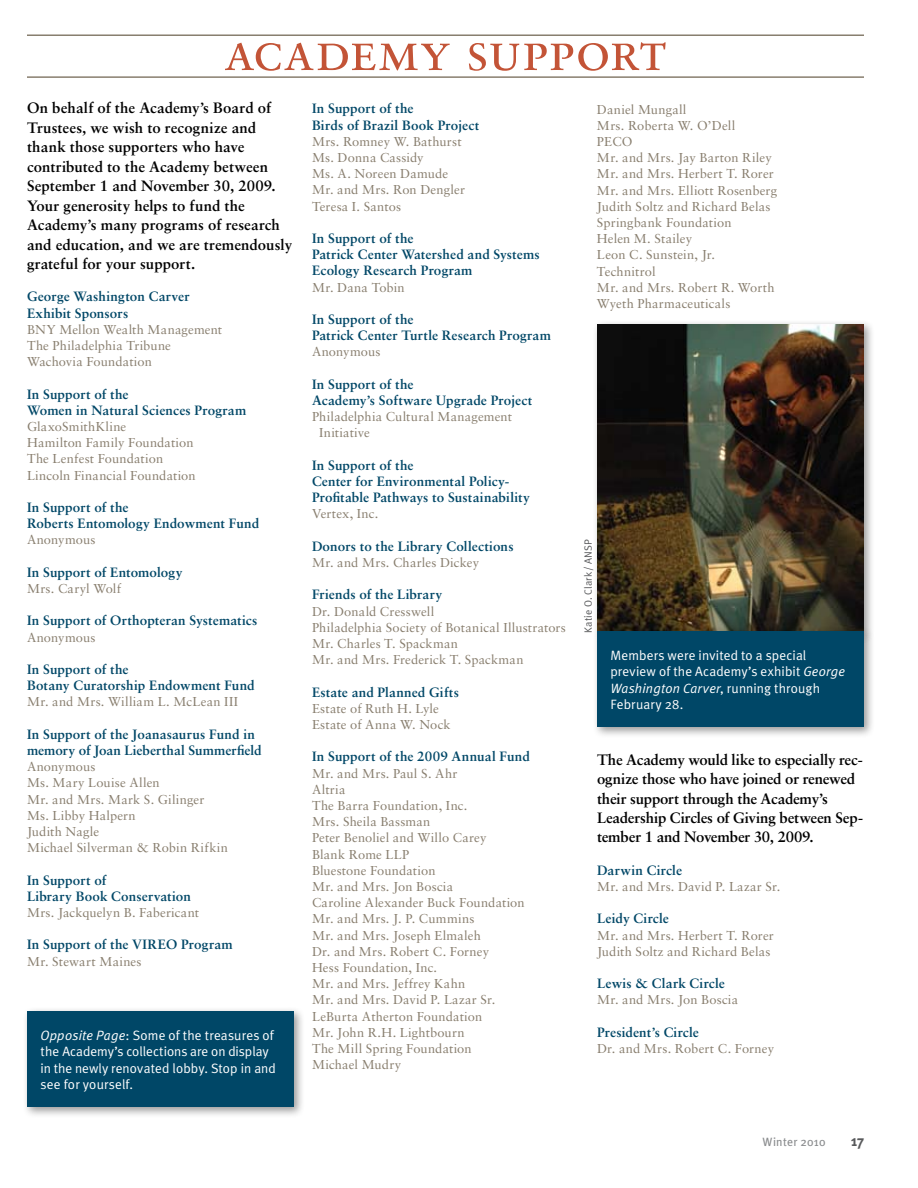
<style>
.page{position:relative;width:918px;height:1188px;background:#fff}
.page>*{position:absolute;margin:0;border:0;box-sizing:border-box;transform-origin:0 0}
.t1{font:54px "Sabon Roman SC";letter-spacing:-.005em;color:#c35437}
.t2{font:700 15px/19.5px "Sabon";color:#000}
.t3{font:700 15px "Meta Plus";color:#58595b}
.t4{font:700 13.5px/16.2px "Sabon";letter-spacing:.01em;color:#004767}
.t5{font:13.5px/16.2px "Meta Plus Normal";letter-spacing:.005em;color:#fff}
.t6{font:12.9px/16.2px "Sabon";letter-spacing:.015em;color:#887e6e}
.t7{font:12px "Meta Plus";letter-spacing:.02em;color:#8a8c8e}
.t8{font:10.5px "Meta Plus Normal";letter-spacing:.025em;color:#58595b}
.s1{font-style:italic}
</style>
<div class="page">
<hr style="left:27px;top:34px;width:837px;height:2px;background:#887e6e">
<hr style="left:27px;top:76px;width:837px;height:2px;background:#887e6e">
<div style="left:22px;top:1006px;width:283px;height:113px;background:#000;opacity:.4"></div>
<div style="left:27px;top:1011px;width:267px;height:96px;background:#004767"></div>
<div style="left:592px;top:320px;width:283px;height:324px;background:#000;opacity:.4"></div>
<img style="left:597px;top:325px;width:267px;height:301px">
<div style="left:592px;top:626px;width:283px;height:113px;background:#000;opacity:.4"></div>
<div style="left:597px;top:631px;width:267px;height:96px;background:#004767"></div>
<h1 class="t1" style="left:224px;top:19px;width:443px">academy support</h1>
<p class="t2" style="left:27px;top:98px;width:267px">On behalf of the Academy’s Board of Trustees, we wish to recognize and thank those supporters who have contributed to the Academy between September 1 and November 30, 2009.<br>Your generosity helps to fund the Academy’s many programs of research and education, and we are tremendously grateful for your support.</p>
<p class="t4" style="left:27px;top:288px;width:164px">George Washington Carver<br>Exhibit Sponsors</p>
<p class="t6" style="left:27px;top:321px;width:197px">BNY Mellon Wealth Management<br>The Philadelphia Tribune<br>Wachovia Foundation</p>
<p class="t4" style="left:27px;top:385px;width:221px">In Support of the<br>Women in Natural Sciences Program</p>
<p class="t6" style="left:27px;top:418px;width:170px">GlaxoSmithKline<br>Hamilton Family Foundation<br>The Lenfest Foundation<br>Lincoln Financial Foundation</p>
<p class="t4" style="left:27px;top:499px;width:234px">In Support of the<br>Roberts Entomology Endowment Fund</p>
<p class="t6" style="left:27px;top:532px;width:70px">Anonymous</p>
<p class="t4" style="left:27px;top:564px;width:157px">In Support of Entomology</p>
<p class="t6" style="left:27px;top:580px;width:96px">Mrs. Caryl Wolf</p>
<p class="t4" style="left:27px;top:612px;width:232px">In Support of Orthopteran Systematics</p>
<p class="t6" style="left:27px;top:629px;width:70px">Anonymous</p>
<p class="t4" style="left:27px;top:661px;width:229px">In Support of the<br>Botany Curatorship Endowment Fund</p>
<p class="t6" style="left:27px;top:694px;width:213px">Mr. and Mrs. William L. McLean III</p>
<p class="t4" style="left:27px;top:726px;width:236px">In Support of the Joanasaurus Fund in memory of Joan Lieberthal Summerfield</p>
<p class="t6" style="left:27px;top:758px;width:203px">Anonymous<br>Ms. Mary Louise Allen<br>Mr. and Mrs. Mark S. Gilinger<br>Ms. Libby Halpern<br>Judith Nagle<br>Michael Silverman &amp; Robin Rifkin</p>
<p class="t4" style="left:27px;top:871px;width:165px">In Support of<br>Library Book Conservation</p>
<p class="t6" style="left:27px;top:904px;width:174px">Mrs. Jackquelyn B. Fabericant</p>
<p class="t4" style="left:27px;top:936px;width:207px">In Support of the VIREO Program</p>
<p class="t6" style="left:27px;top:953px;width:116px">Mr. Stewart Maines</p>
<p class="t4" style="left:312px;top:100px;width:169px">In Support of the<br>Birds of Brazil Book Project</p>
<p class="t6" style="left:312px;top:133px;width:155px">Mrs. Romney W. Bathurst<br>Ms. Donna Cassidy<br>Ms. A. Noreen Damude<br>Mr. and Mrs. Ron Dengler<br>Teresa I. Santos</p>
<p class="t4" style="left:312px;top:230px;width:229px">In Support of the<br>Patrick Center Watershed and Systems<br>Ecology Research Program</p>
<p class="t6" style="left:312px;top:279px;width:94px">Mr. Dana Tobin</p>
<p class="t4" style="left:312px;top:311px;width:241px">In Support of the<br>Patrick Center Turtle Research Program</p>
<p class="t6" style="left:312px;top:344px;width:70px">Anonymous</p>
<p class="t4" style="left:312px;top:376px;width:222px">In Support of the<br>Academy’s Software Upgrade Project</p>
<p class="t6" style="left:319px;top:409px;width:194px;text-indent:-7px">Philadelphia Cultural Management<br>Initiative</p>
<p class="t4" style="left:312px;top:457px;width:219px">In Support of the<br>Center for Environmental Policy-<br>Profitable Pathways to Sustainability</p>
<p class="t6" style="left:312px;top:506px;width:68px">Vertex, Inc.</p>
<p class="t4" style="left:312px;top:538px;width:203px">Donors to the Library Collections</p>
<p class="t6" style="left:312px;top:554px;width:169px">Mr. and Mrs. Charles Dickey</p>
<p class="t4" style="left:312px;top:586px;width:132px">Friends of the Library</p>
<p class="t6" style="left:312px;top:603px;width:255px">Dr. Donald Cresswell<br>Philadelphia Society of Botanical Illustrators<br>Mr. Charles T. Spackman<br>Mr. and Mrs. Frederick T. Spackman</p>
<p class="t4" style="left:312px;top:684px;width:148px">Estate and Planned Gifts</p>
<p class="t6" style="left:312px;top:700px;width:140px">Estate of Ruth H. Lyle<br>Estate of Anna W. Nock</p>
<p class="t4" style="left:312px;top:748px;width:219px">In Support of the 2009 Annual Fund</p>
<p class="t6" style="left:312px;top:765px;width:214px">Mr. and Mrs. Paul S. Ahr<br>Altria<br>The Barra Foundation, Inc.<br>Mrs. Sheila Bassman<br>Peter Benoliel and Willo Carey<br>Blank Rome LLP<br>Bluestone Foundation<br>Mr. and Mrs. Jon Boscia<br>Caroline Alexander Buck Foundation<br>Mr. and Mrs. J. P. Cummins<br>Mr. and Mrs. Joseph Elmaleh<br>Dr. and Mrs. Robert C. Forney<br>Hess Foundation, Inc.<br>Mr. and Mrs. Jeffrey Kahn<br>Mr. and Mrs. David P. Lazar Sr.<br>LeBurta Atherton Foundation<br>Mr. John R.H. Lightbourn<br>The Mill Spring Foundation<br>Michael Mudry</p>
<p class="t6" style="left:597px;top:101px;width:182px">Daniel Mungall<br>Mrs. Roberta W. O’Dell<br>PECO<br>Mr. and Mrs. Jay Barton Riley<br>Mr. and Mrs. Herbert T. Rorer<br>Mr. and Mrs. Elliott Rosenberg<br>Judith Soltz and Richard Belas<br>Springbank Foundation<br>Helen M. Stailey<br>Leon C. Sunstein, Jr.<br>Technitrol<br>Mr. and Mrs. Robert R. Worth<br>Wyeth Pharmaceuticals</p>
<p class="t8" style="left:582px;top:633px;width:95px;rotate:-90deg">Katie O. Clark/ ANSP</p>
<p class="t5" style="left:610px;top:647px;width:236px">Members were invited to a special preview of the Academy’s exhibit <span class="s1">George<br>Washington Carver</span>, running through<br>February 28.</p>
<p class="t2" style="left:597px;top:749px;width:268px">The Academy would like to especially rec&shy;ognize those who have joined or renewed their support through the Academy’s Leadership Circles of Giving between Sep&shy;tember 1 and November 30, 2009.</p>
<p class="t4" style="left:597px;top:862px;width:87px">Darwin Circle</p>
<p class="t6" style="left:597px;top:878px;width:185px">Mr. and Mrs. David P. Lazar Sr.</p>
<p class="t4" style="left:597px;top:910px;width:73px">Leidy Circle</p>
<p class="t6" style="left:597px;top:927px;width:178px">Mr. and Mrs. Herbert T. Rorer<br>Judith Soltz and Richard Belas</p>
<p class="t4" style="left:597px;top:975px;width:129px">Lewis &amp; Clark Circle</p>
<p class="t6" style="left:597px;top:992px;width:143px">Mr. and Mrs. Jon Boscia</p>
<p class="t4" style="left:597px;top:1024px;width:103px">President’s Circle</p>
<p class="t6" style="left:597px;top:1040px;width:179px">Dr. and Mrs. Robert C. Forney</p>
<p class="t5" style="left:40px;top:1027px;width:237px"><span class="s1">Opposite Page</span>: Some of the treasures of the Academy’s collections are on display in the newly renovated lobby. Stop in and see for yourself.</p>
<p class="t7" style="left:763px;top:1135px;width:64px">Winter 2010</p>
<p class="t3" style="left:851px;top:1132px;width:14px">17</p>
</div>
